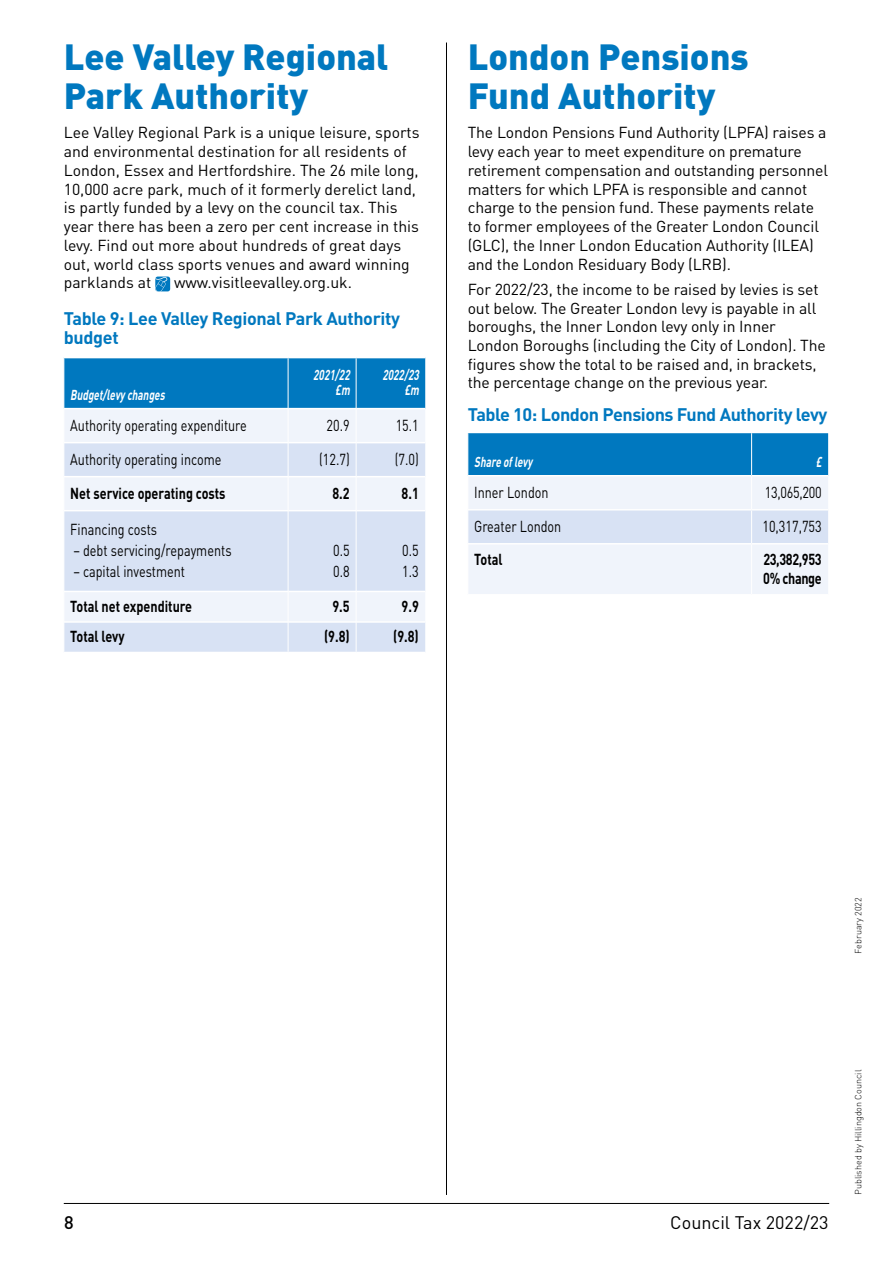
<style>
.page{position:relative;width:893px;height:1263px;background:#fff}
.page>*{position:absolute;margin:0;border:0;box-sizing:border-box;transform-origin:0 0}
.t1{font:900 36px/39px "DINOT";color:#0078bf}
.t2{font:700 18px/19.5px "DINOT";letter-spacing:-.025em;color:#0078bf}
.t3{font:18px "DINOT";color:#000}
.t4{font:500 18px "DINOT";color:#000}
.t5{font:15.75px/18.8px "DINOT";letter-spacing:-.01em;color:#000}
.t6{font:15.75px/20.9px "DINOT";letter-spacing:-.01em;color:#000;scale:.8 1}
.t7{font:700 15.75px "DINOT";color:#000;scale:.8 1}
.t8{font:700 15.75px/18.8px "DINOT";letter-spacing:-.03em;color:#000;scale:.8 1}
.t9{font:italic 700 14.25px/15.8px "DINOT";color:#fff;text-align:right;scale:.7 1}
.t10{font:300 9px "DINOT";color:#000}
</style>
<div class="page">
<hr style="left:64px;top:1203px;width:765px;height:1px;background:#000">
<div style="left:155px;top:277px;width:15px;height:14px;background:#0078bf;border-radius:3px"></div>
<svg style="left:155px;top:276px;width:12px;height:15px"></svg>
<div style="left:65px;top:358px;width:360px;height:50px;background:#0078bf"></div>
<div style="left:65px;top:410px;width:360px;height:32px;background:#f0f4fb"></div>
<svg style="left:65px;top:443px;width:360px;height:209px;fill:#d8e2f4"></svg>
<hr style="left:64px;top:476px;width:224px;height:1px;background:#fff">
<hr style="left:288px;top:476px;width:68px;height:1px;background:#fff">
<hr style="left:356px;top:476px;width:69px;height:1px;background:#fff">
<hr style="left:64px;top:510px;width:224px;height:1px;background:#fff">
<hr style="left:288px;top:510px;width:68px;height:1px;background:#fff">
<hr style="left:356px;top:510px;width:69px;height:1px;background:#fff">
<hr style="left:64px;top:591px;width:224px;height:1px;background:#fff">
<hr style="left:288px;top:591px;width:68px;height:1px;background:#fff">
<hr style="left:356px;top:591px;width:69px;height:1px;background:#fff">
<hr style="left:64px;top:621px;width:224px;height:2px;background:#fff">
<hr style="left:288px;top:621px;width:68px;height:2px;background:#fff">
<hr style="left:356px;top:621px;width:69px;height:2px;background:#fff">
<hr style="left:288px;top:358px;width:1px;height:51px;background:#fff">
<hr style="left:356px;top:358px;width:1px;height:51px;background:#fff">
<hr style="left:288px;top:409px;width:1px;height:34px;background:#fff">
<hr style="left:356px;top:409px;width:1px;height:34px;background:#fff">
<hr style="left:288px;top:443px;width:1px;height:34px;background:#fff">
<hr style="left:356px;top:443px;width:1px;height:34px;background:#fff">
<hr style="left:288px;top:477px;width:1px;height:34px;background:#fff">
<hr style="left:356px;top:477px;width:1px;height:34px;background:#fff">
<hr style="left:288px;top:511px;width:1px;height:80px;background:#fff">
<hr style="left:356px;top:511px;width:1px;height:80px;background:#fff">
<hr style="left:288px;top:591px;width:1px;height:31px;background:#fff">
<hr style="left:356px;top:591px;width:1px;height:31px;background:#fff">
<hr style="left:288px;top:622px;width:1px;height:30px;background:#fff">
<hr style="left:356px;top:622px;width:1px;height:30px;background:#fff">
<svg style="left:469px;top:433px;width:359px;height:161px"></svg>
<hr style="left:751px;top:433px;width:1px;height:42px;background:#fff">
<hr style="left:751px;top:476px;width:1px;height:33px;background:#fff">
<hr style="left:751px;top:510px;width:1px;height:33px;background:#fff">
<hr style="left:751px;top:544px;width:1px;height:50px;background:#fff">
<hr style="left:468px;top:475px;width:284px;height:1px;background:#fff">
<hr style="left:752px;top:475px;width:76px;height:1px;background:#fff">
<hr style="left:468px;top:509px;width:284px;height:1px;background:#fff">
<hr style="left:752px;top:509px;width:76px;height:1px;background:#fff">
<hr style="left:468px;top:543px;width:284px;height:1px;background:#fff">
<hr style="left:752px;top:543px;width:76px;height:1px;background:#fff">
<hr style="left:446px;top:43px;width:1px;height:1152px;background:#000">
<h1 class="t1" style="left:64px;top:36px;width:326px">Lee Valley Regional<br>Park Authority</h1>
<p class="t5" style="left:64px;top:123px;width:357px">Lee Valley Regional Park is a unique leisure, sports and environmental destination for all residents of London, Essex and Hertfordshire. The 26 mile long, 10,000 acre park, much of it formerly derelict land, is partly funded by a levy on the council tax. This year there has been a zero per cent increase in this levy. Find out more about hundreds of great days out, world class sports venues and award winning parklands at</p>
<p class="t5" style="left:174px;top:273px;width:179px">www.visitleevalley.org.uk.</p>
<p class="t2" style="left:64px;top:308px;width:338px">Table 9: Lee Valley Regional Park Authority budget</p>
<p class="t9" style="left:70px;top:386px;width:141px">Budget/levychanges</p>
<p class="t9" style="left:313px;top:366px;width:58px">2021/22 £m</p>
<p class="t9" style="left:382px;top:366px;width:58px">2022/23 £m</p>
<p class="t6" style="left:70px;top:414px;width:222px">Authority operating expenditure</p>
<p class="t6" style="left:327px;top:414px;width:30px">20.9</p>
<p class="t6" style="left:396px;top:414px;width:30px">15.1</p>
<p class="t6" style="left:70px;top:448px;width:191px">Authority operating income</p>
<p class="t6" style="left:319px;top:448px;width:40px">(12.7)</p>
<p class="t6" style="left:395px;top:448px;width:32px">(7.0)</p>
<p class="t7" style="left:70px;top:482px;width:196px">Net service operating costs</p>
<p class="t7" style="left:332px;top:482px;width:23px">8.2</p>
<p class="t7" style="left:402px;top:482px;width:23px">8.1</p>
<p class="t6" style="left:70px;top:518px;width:110px">Financing costs</p>
<p class="t6" style="left:73px;top:539px;width:199px">– debt servicing/repayments</p>
<p class="t6" style="left:73px;top:560px;width:141px">– capital investment</p>
<p class="t6" style="left:333px;top:539px;width:22px">0.5<br>0.8</p>
<p class="t6" style="left:402px;top:539px;width:22px">0.5<br>1.3</p>
<p class="t7" style="left:70px;top:595px;width:154px">Total net expenditure</p>
<p class="t7" style="left:332px;top:595px;width:23px">9.5</p>
<p class="t7" style="left:402px;top:595px;width:23px">9.9</p>
<p class="t7" style="left:70px;top:626px;width:69px">Total levy</p>
<p class="t7" style="left:324px;top:626px;width:34px">(9.8)</p>
<p class="t7" style="left:393px;top:626px;width:34px">(9.8)</p>
<h1 class="t1" style="left:468px;top:36px;width:282px">London Pensions<br>Fund Authority</h1>
<p class="t5" style="left:468px;top:123px;width:362px">The London Pensions Fund Authority (LPFA) raises a levy each year to meet expenditure on premature retirement compensation and outstanding personnel matters for which LPFA is responsible and cannot charge to the pension fund. These payments relate to former employees of the Greater London Council (GLC), the Inner London Education Authority (ILEA) and the London Residuary Body (LRB).</p>
<p class="t5" style="left:468px;top:279px;width:360px">For 2022/23, the income to be raised by levies is set out below. The Greater London levy is payable in all boroughs, the Inner London levy only in Inner London Boroughs (including the City of London). The figures show the total to be raised and, in brackets, the percentage change on the previous year.</p>
<p class="t2" style="left:468px;top:404px;width:361px">Table 10: London Pensions Fund Authority levy</p>
<p class="t9" style="left:474px;top:453px;width:89px">Share oflevy</p>
<p class="t9" style="left:816px;top:453px;width:14px">£</p>
<p class="t6" style="left:474px;top:481px;width:95px">Inner London</p>
<p class="t6" style="left:765px;top:481px;width:73px">13,065,200</p>
<p class="t6" style="left:474px;top:515px;width:110px">Greater London</p>
<p class="t6" style="left:762px;top:515px;width:76px">10,317,753</p>
<p class="t7" style="left:474px;top:548px;width:37px">Total</p>
<p class="t8" style="left:763px;top:549px;width:75px">23,382,953<br>0% change</p>
<p class="t10" style="left:852px;top:953px;width:58px;rotate:-90deg">February 2022</p>
<p class="t4" style="left:64px;top:1210px;width:11px">8</p>
<p class="t3" style="left:670px;top:1210px;width:160px">Council Tax 2022/23</p>
<p class="t10" style="left:852px;top:1195px;width:127px;rotate:-90deg">Published by Hillingdon Council</p>
</div>
